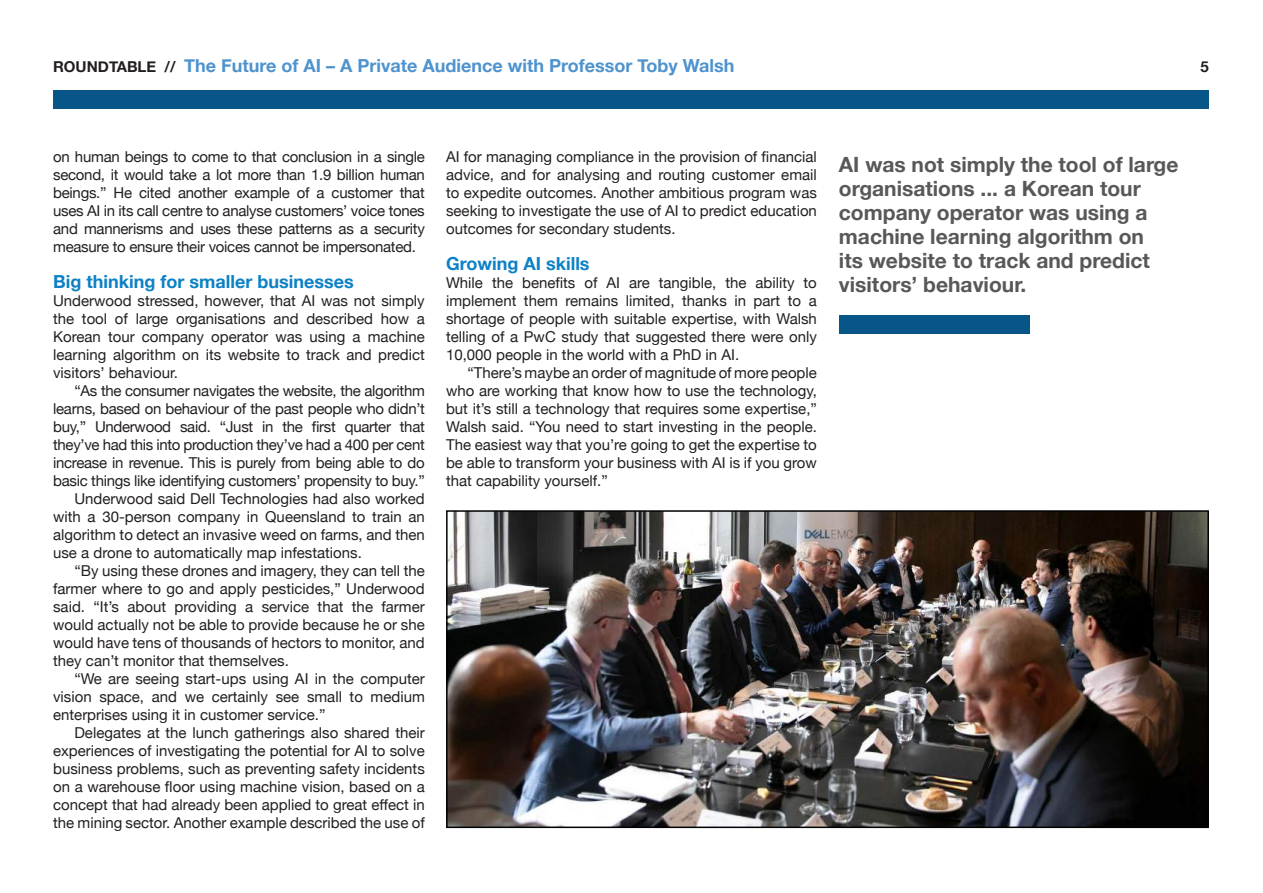
<style>
.page{position:relative;width:1263px;height:893px;background:#fff}
.page>*{position:absolute;margin:0;border:0;box-sizing:border-box;transform-origin:0 0}
.t1{font:700 21px/24px "Helvetica Neue";color:#57585a}
.t2{font:700 18px "Helvetica Neue";color:#4e93ce}
.t3{font:700 18px "Helvetica Neue";color:#0c81c5}
.t4{font:15px/18px "Helvetica Neue";color:#231f20;text-align:justify}
.t5{font:15px "Helvetica Neue";letter-spacing:-.02em;color:#231f20}
.t6{font:700 15px "Helvetica Neue";color:#231f20}
.s1{font-size:15px;color:#231f20}
</style>
<div class="page">
<div style="left:53px;top:90px;width:1156px;height:18px;background:#085687"></div>
<img style="left:449px;top:513px;width:757px;height:312px">
<div style="left:446px;top:510px;width:763px;height:318px;border:2px solid #010101"></div>
<div style="left:839px;top:315px;width:191px;height:18px;background:#085687"></div>
<p class="t2" style="left:53px;top:51px;width:683px"><span class="s1">ROUNDTABLE //</span> The Future of AI – A Private Audience with Professor Toby Walsh</p>
<p class="t6" style="left:1200px;top:54px;width:10px">5</p>
<p class="t4" style="left:53px;top:149px;width:373px">on human beings to come to that conclusion in a single second, it would take a lot more than 1.9 billion human beings.” He cited another example of a customer that uses AI in its call centre to analyse customers’ voice tones and mannerisms and uses these patterns as a security measure to ensure their voices cannot be impersonated.</p>
<p class="t3" style="left:53px;top:267px;width:302px">Big thinking for smaller businesses</p>
<p class="t4" style="left:53px;top:293px;width:373px">Underwood stressed, however, that AI was not simply the tool of large organisations and described how a Korean tour company operator was using a machine learning algorithm on its website to track and predict visitors’ behaviour.</p>
<p class="t5" style="left:74px;top:380px;width:352px">“As the consumer navigates the website, the algorithm</p>
<p class="t5" style="left:53px;top:398px;width:373px">learns, based on behaviour of the past people who didn’t</p>
<p class="t5" style="left:53px;top:416px;width:373px">buy,” Underwood said. “Just in the first quarter that</p>
<p class="t5" style="left:53px;top:434px;width:373px">they’ve had this into production they’ve had a 400 per cent</p>
<p class="t5" style="left:53px;top:452px;width:373px">increase in revenue. This is purely from being able to do</p>
<p class="t5" style="left:53px;top:470px;width:373px">basic things like identifying customers’ propensity to buy.”</p>
<p class="t4" style="left:74px;top:491px;width:352px">Underwood said Dell Technologies had also worked</p>
<p class="t4" style="left:53px;top:509px;width:373px">with a 30-person company in Queensland to train an</p>
<p class="t4" style="left:53px;top:527px;width:373px">algorithm to detect an invasive weed on farms, and then</p>
<p class="t4" style="left:53px;top:545px;width:310px">use a drone to automatically map infestations.</p>
<p class="t4" style="left:74px;top:563px;width:352px">“By using these drones and imagery, they can tell the</p>
<p class="t4" style="left:53px;top:581px;width:373px">farmer where to go and apply pesticides,” Underwood</p>
<p class="t4" style="left:53px;top:599px;width:373px">said. “It’s about providing a service that the farmer</p>
<p class="t4" style="left:53px;top:617px;width:373px">would actually not be able to provide because he or she</p>
<p class="t4" style="left:53px;top:635px;width:373px">would have tens of thousands of hectors to monitor, and</p>
<p class="t4" style="left:53px;top:653px;width:237px">they can’t monitor that themselves.</p>
<p class="t4" style="left:74px;top:671px;width:352px">“We are seeing start-ups using AI in the computer</p>
<p class="t4" style="left:53px;top:689px;width:373px">vision space, and we certainly see small to medium</p>
<p class="t4" style="left:53px;top:707px;width:274px">enterprises using it in customer service.”</p>
<p class="t4" style="left:74px;top:725px;width:352px">Delegates at the lunch gatherings also shared their</p>
<p class="t4" style="left:53px;top:743px;width:373px">experiences of investigating the potential for AI to solve</p>
<p class="t4" style="left:53px;top:761px;width:373px">business problems, such as preventing safety incidents</p>
<p class="t4" style="left:53px;top:779px;width:373px">on a warehouse floor using machine vision, based on a</p>
<p class="t4" style="left:53px;top:797px;width:373px">concept that had already been applied to great effect in</p>
<p class="t4" style="left:53px;top:815px;width:373px">the mining sector. Another example described the use of</p>
<p class="t4" style="left:446px;top:149px;width:372px">AI for managing compliance in the provision of financial advice, and for analysing and routing customer email to expedite outcomes. Another ambitious program was seeking to investigate the use of AI to predict education outcomes for secondary students.</p>
<p class="t3" style="left:446px;top:249px;width:145px">Growing AI skills</p>
<p class="t4" style="left:446px;top:275px;width:372px">While the benefits of AI are tangible, the ability to implement them remains limited, thanks in part to a shortage of people with suitable expertise, with Walsh telling of a PwC study that suggested there were only 10,000 people in the world with a PhD in AI.</p>
<p class="t4" style="left:446px;top:365px;width:372px;text-indent:21px">“There’s maybe an order of magnitude of more people who are working that know how to use the technology, but it’s still a technology that requires some expertise,” Walsh said. “You need to start investing in the people.<br>The easiest way that you’re going to get the expertise to be able to transform your business with AI is if you grow that capability yourself.”</p>
<h1 class="t1" style="left:839px;top:153px;width:341px">AI was not simply the tool of large organisations ... a Korean tour company operator was using a machine learning algorithm on<br>its website to track and predict visitors’ behaviour.</h1>
</div>
